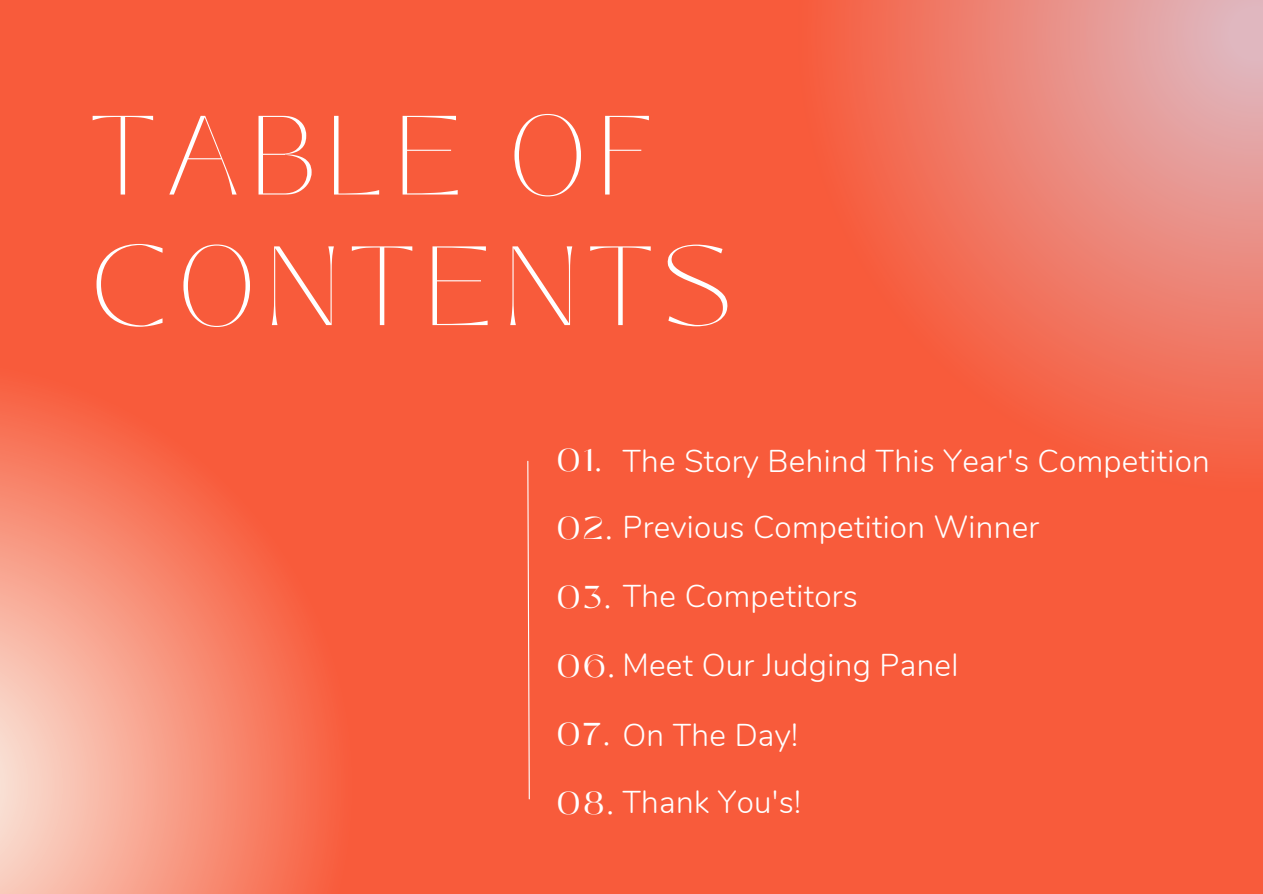
<style>
.page{position:relative;width:1263px;height:894px;background:#fff}
.page>*{position:absolute;margin:0;border:0;box-sizing:border-box;transform-origin:0 0}
.t1{font:100 112.05px/130.5px "Black Mango";letter-spacing:.07em;color:#fff}
.t2{font:300 31.5px "Nunito";letter-spacing:.01em;color:#fff}
.t3{font:31.5px "Black Mango";color:#fff}
.s1{font-family:"Black Mango";font-weight:400}
</style>
<div class="page">
<div style="left:0;top:0;width:1263px;height:893px;background:#f85b3b"></div>
<svg style="left:835px;top:0;width:428px;height:455px"></svg>
<svg style="left:0;top:392px;width:328px;height:501px"></svg>
<svg style="left:527px;top:460px;width:3px;height:339px"></svg>
<p class="t1" style="left:89px;top:91px;width:646px">TABLE OF<br>CONTENTS</p>
<p class="t3" style="left:557px;top:436px;width:46px">01.</p>
<p class="t2" style="left:622px;top:440px;width:589px">The Story Behind This Year's Competition</p>
<p class="t2" style="left:557px;top:505px;width:484px"><span class="s1">02.</span> Previous Competition Winner</p>
<p class="t2" style="left:557px;top:575px;width:302px"><span class="s1">03.</span> The Competitors</p>
<p class="t2" style="left:557px;top:644px;width:403px"><span class="s1">06.</span> Meet Our Judging Panel</p>
<p class="t2" style="left:557px;top:713px;width:243px"><span class="s1">07.</span> On The Day!</p>
<p class="t2" style="left:557px;top:781px;width:246px"><span class="s1">08.</span> Thank You's!</p>
</div>
